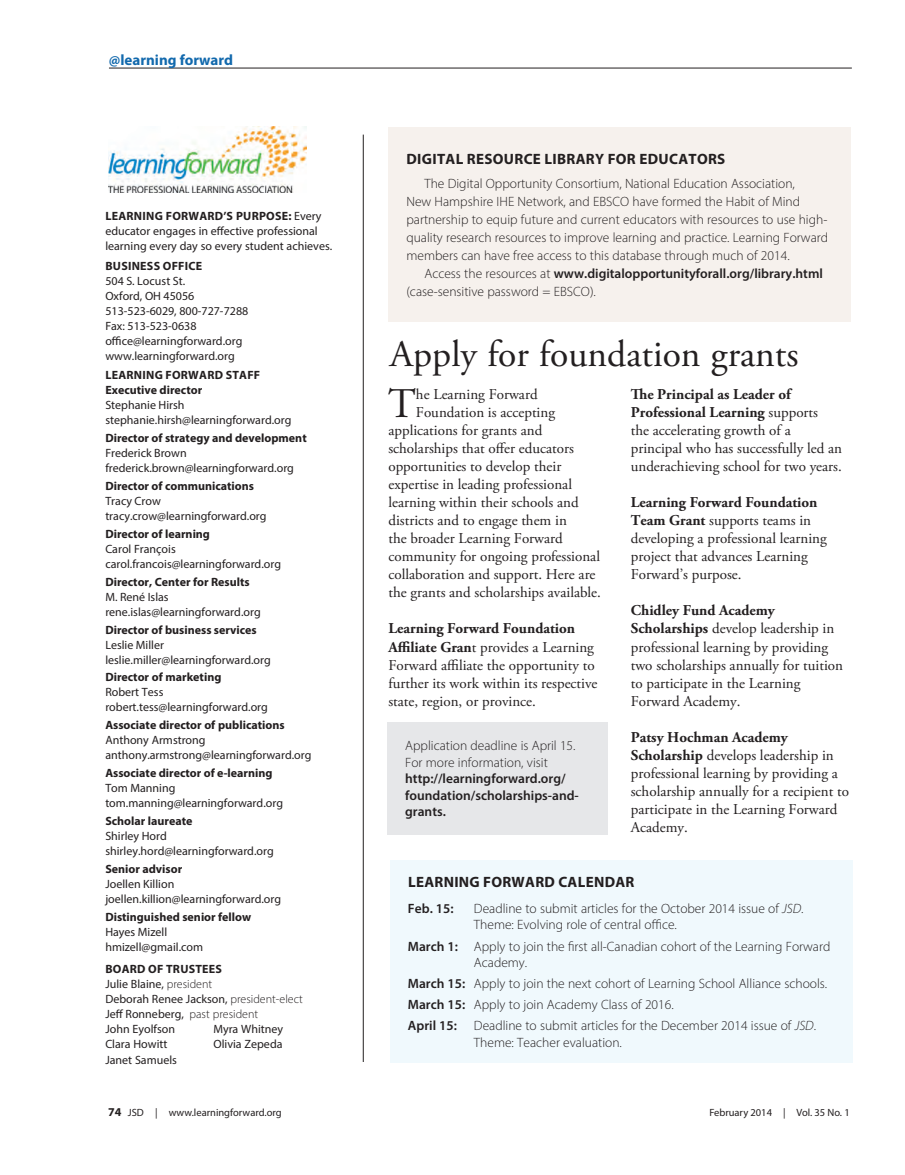
<style>
.page{position:relative;width:905px;height:1175px;background:#fff}
.page>*{position:absolute;margin:0;border:0;box-sizing:border-box;transform-origin:0 0}
.body{font:42.15px "Adobe Garamond Pro";color:#231f20}
.box{font:37.5px "Adobe Garamond Pro";color:#231f20}
.body-2{font:15px/18px "Adobe Garamond Pro";color:#231f20}
.box-2{font:700 15px "Myriad Pro";letter-spacing:.02em;color:#231f20}
.body-3{font:700 15px "Myriad Pro";letter-spacing:.02em;color:#231f20}
.toppers{font:700 15px "Myriad Pro";color:#1269ad}
.box-3{font:300 13.5px/18px "Myriad Pro";color:#231f20}
.box-4{font:600 13.5px/16.5px "Myriad Pro";color:#231f20}
.body-4{font:12px "Myriad Pro";color:#231f20}
.box-5{font:12px/15px "Myriad Pro";color:#231f20}
.body-5{font:700 12px "Myriad Pro";color:#231f20}
.schoolbox{font:12px "Myriad Pro";color:#231f20}
.box-6{font:700 12px "Myriad Pro";color:#231f20}
.schoolbox-2{font:700 12px "Myriad Pro";letter-spacing:.02em;color:#231f20}
.t1{font:10.5px "Myriad Pro";color:#231f20}
.s1{font-weight:700}
.s2{font-weight:300}
.s3{font-weight:600}
.s4{font-style:italic}
</style>
<div class="page">
<img style="left:108px;top:126px;width:198px;height:66px">
<hr style="left:363px;top:135px;width:1px;height:927px;background:#231f20">
<div style="left:390px;top:860px;width:462px;height:202px;background:#f0f9fd"></div>
<div style="left:388px;top:127px;width:462px;height:195px;background:#f6f1ed"></div>
<hr style="left:109px;top:68px;width:742px;height:1px;background:#231f20">
<div style="left:387px;top:722px;width:221px;height:112px;background:#e6e7e9"></div>
<p class="toppers" style="left:109px;top:50px;width:126px">@learning forward</p>
<p class="box-5" style="left:105px;top:208px;width:228px"><span class="s1">LEARNING FORWARD’S PURPOSE:</span> Every educator engages in effective professional learning every day so every student achieves.</p>
<p class="schoolbox-2" style="left:105px;top:258px;width:98px">BUSINESS OFFICE</p>
<p class="body-4" style="left:105px;top:273px;width:81px">504 S. Locust St.</p>
<p class="body-4" style="left:105px;top:288px;width:91px">Oxford, OH 45056</p>
<p class="body-4" style="left:105px;top:303px;width:144px">513-523-6029, 800-727-7288</p>
<p class="body-4" style="left:105px;top:318px;width:93px">Fax: 513-523-0638</p>
<p class="body-4" style="left:105px;top:333px;width:139px">office@learningforward.org</p>
<p class="body-4" style="left:105px;top:348px;width:131px">www.learningforward.org</p>
<p class="schoolbox-2" style="left:105px;top:367px;width:156px">LEARNING FORWARD STAFF</p>
<p class="body-5" style="left:105px;top:382px;width:98px">Executive director</p>
<p class="body-4" style="left:105px;top:398px;width:81px">Stephanie Hirsh</p>
<p class="schoolbox" style="left:105px;top:413px;width:188px">stephanie.hirsh@learningforward.org</p>
<p class="body-5" style="left:105px;top:430px;width:203px">Director of strategy and development</p>
<p class="body-4" style="left:105px;top:446px;width:83px">Frederick Brown</p>
<p class="body-4" style="left:105px;top:461px;width:190px">frederick.brown@learningforward.org</p>
<p class="body-5" style="left:105px;top:478px;width:150px">Director of communications</p>
<p class="body-4" style="left:105px;top:494px;width:57px">Tracy Crow</p>
<p class="body-4" style="left:105px;top:509px;width:163px">tracy.crow@learningforward.org</p>
<p class="body-5" style="left:105px;top:526px;width:106px">Director of learning</p>
<p class="body-4" style="left:105px;top:542px;width:72px">Carol François</p>
<p class="body-4" style="left:105px;top:557px;width:177px">carol.francois@learningforward.org</p>
<p class="body-5" style="left:105px;top:574px;width:146px">Director, Center for Results</p>
<p class="body-4" style="left:105px;top:590px;width:65px">M. René Islas</p>
<p class="body-4" style="left:105px;top:605px;width:157px">rene.islas@learningforward.org</p>
<p class="body-5" style="left:105px;top:622px;width:153px">Director of business services</p>
<p class="body-4" style="left:105px;top:638px;width:60px">Leslie Miller</p>
<p class="schoolbox" style="left:105px;top:653px;width:167px">leslie.miller@learningforward.org</p>
<p class="box-6" style="left:105px;top:669px;width:117px">Director of marketing</p>
<p class="box-5" style="left:105px;top:684px;width:60px">Robert Tess</p>
<p class="box-5" style="left:105px;top:699px;width:164px">robert.tess@learningforward.org</p>
<p class="box-6" style="left:105px;top:717px;width:181px">Associate director of publications</p>
<p class="box-5" style="left:105px;top:732px;width:102px">Anthony Armstrong</p>
<p class="box-5" style="left:105px;top:747px;width:208px">anthony.armstrong@learningforward.org</p>
<p class="body-5" style="left:105px;top:765px;width:169px">Associate director of e-learning</p>
<p class="body-4" style="left:105px;top:780px;width:72px">Tom Manning</p>
<p class="body-4" style="left:105px;top:795px;width:179px">tom.manning@learningforward.org</p>
<p class="body-5" style="left:105px;top:813px;width:89px">Scholar laureate</p>
<p class="body-4" style="left:105px;top:828px;width:63px">Shirley Hord</p>
<p class="body-4" style="left:105px;top:843px;width:170px">shirley.hord@learningforward.org</p>
<p class="body-5" style="left:105px;top:861px;width:78px">Senior advisor</p>
<p class="body-4" style="left:105px;top:876px;width:70px">Joellen Killion</p>
<p class="schoolbox" style="left:105px;top:891px;width:177px">joellen.killion@learningforward.org</p>
<p class="body-5" style="left:105px;top:909px;width:147px">Distinguished senior fellow</p>
<p class="body-4" style="left:105px;top:924px;width:63px">Hayes Mizell</p>
<p class="schoolbox" style="left:105px;top:939px;width:99px">hmizell@gmail.com</p>
<p class="schoolbox-2" style="left:105px;top:961px;width:118px">BOARD OF TRUSTEES</p>
<p class="box-5" style="left:105px;top:976px;width:108px">Julie Blaine, <span class="s2">president</span></p>
<p class="box-5" style="left:105px;top:991px;width:199px">Deborah Renee Jackson, <span class="s2">president-elect</span></p>
<p class="box-5" style="left:105px;top:1006px;width:154px">Jeff Ronneberg, <span class="s2">past president</span></p>
<p class="box-5" style="left:105px;top:1021px;width:71px">John Eyolfson</p>
<p class="box-5" style="left:213px;top:1021px;width:71px">Myra Whitney</p>
<p class="box-5" style="left:105px;top:1036px;width:64px">Clara Howitt</p>
<p class="box-5" style="left:213px;top:1036px;width:71px">Olivia Zepeda</p>
<p class="box-5" style="left:105px;top:1051px;width:73px">Janet Samuels</p>
<p class="box-2" style="left:406px;top:149px;width:320px">DIGITAL RESOURCE LIBRARY FOR EDUCATORS</p>
<p class="box-3" style="left:406px;top:175px;width:423px;text-indent:18px">The Digital Opportunity Consortium, National Education Association,<br>New Hampshire IHE Network, and EBSCO have formed the Habit of Mind partnership to equip future and current educators with resources to use high&shy;quality research resources to improve learning and practice. Learning Forward members can have free access to this database through much of 2014.</p>
<p class="box-3" style="left:406px;top:265px;width:418px;text-indent:18px">Access the resources at <span class="s3">www.digitalopportunityforall.org/library.html </span>(case-sensitive password = EBSCO).</p>
<p class="box" style="left:390px;top:332px;width:410px">Apply for foundation grants</p>
<p class="body" style="left:388px;top:379px;width:29px">T</p>
<p class="body-2" style="left:416px;top:386px;width:123px">he Learning Forward</p>
<p class="body-2" style="left:416px;top:404px;width:141px">Foundation is accepting</p>
<p class="body-2" style="left:388px;top:422px;width:155px">applications for grants and</p>
<p class="body-2" style="left:388px;top:440px;width:187px">scholarships that offer educators</p>
<p class="body-2" style="left:388px;top:458px;width:174px">opportunities to develop their</p>
<p class="body-2" style="left:388px;top:476px;width:185px">expertise in leading professional</p>
<p class="body-2" style="left:388px;top:494px;width:192px">learning within their schools and</p>
<p class="body-2" style="left:388px;top:512px;width:180px">districts and to engage them in</p>
<p class="body-2" style="left:388px;top:530px;width:176px">the broader Learning Forward</p>
<p class="body-2" style="left:388px;top:548px;width:213px">community for ongoing professional</p>
<p class="body-2" style="left:388px;top:566px;width:209px">collaboration and support. Here are</p>
<p class="body-2" style="left:388px;top:584px;width:214px">the grants and scholarships available.</p>
<p class="body-2" style="left:388px;top:620px;width:211px"><span class="s1">Learning Forward Foundation Affiliate Gran</span>t provides a Learning Forward affiliate the opportunity to further its work within its respective state, region, or province.</p>
<p class="box-3" style="left:405px;top:737px;width:172px;line-height:16.5px">Application deadline is April 15.<br>For more information, visit</p>
<p class="box-4" style="left:405px;top:770px;width:175px">http://learningforward.org/ foundation/scholarships-and&shy;grants.</p>
<p class="body-2" style="left:630px;top:386px;width:213px"><span class="s1">The Principal as Leader of<br>Professional Learning</span> supports<br>the accelerating growth of a principal who has successfully led an underachieving school for two years.</p>
<p class="body-2" style="left:630px;top:494px;width:197px"><span class="s1">Learning Forward Foundation<br>Team Grant</span> supports teams in developing a professional learning project that advances Learning<br>Forward’s purpose.</p>
<p class="body-2" style="left:630px;top:602px;width:214px"><span class="s1">Chidley Fund Academy<br>Scholarships</span> develop leadership in professional learning by providing two scholarships annually for tuition to participate in the Learning<br>Forward Academy.</p>
<p class="body-2" style="left:630px;top:728px;width:220px"><span class="s1">Patsy Hochman Academy<br>Scholarship</span> develops leadership in professional learning by providing a scholarship annually for a recipient to participate in the Learning Forward<br>Academy.</p>
<p class="body-3" style="left:408px;top:872px;width:228px">LEARNING FORWARD CALENDAR</p>
<p class="box-4" style="left:408px;top:899px;width:47px">Feb. 15:</p>
<p class="box-3" style="left:474px;top:900px;width:331px;line-height:16.5px">Deadline to submit articles for the October 2014 issue of <span class="s4">JSD</span>.<br>Theme: Evolving role of central office.</p>
<p class="box-3" style="left:474px;top:937px;width:358px;line-height:16.5px;text-indent:-66px"><span class="s3">March 1:</span> Apply to join the first all-Canadian cohort of the Learning Forward<br>Academy.</p>
<p class="box-3" style="left:408px;top:974px;width:421px"><span class="s3">March 15:</span> Apply to join the next cohort of Learning School Alliance schools.</p>
<p class="box-3" style="left:408px;top:995px;width:267px"><span class="s3">March 15:</span> Apply to join Academy Class of 2016.</p>
<p class="box-4" style="left:408px;top:1016px;width:50px">April 15:</p>
<p class="box-3" style="left:474px;top:1017px;width:343px;line-height:16.5px">Deadline to submit articles for the December 2014 issue of <span class="s4">JSD</span>.<br>Theme: Teacher evaluation.</p>
<p class="body-5" style="left:108px;top:1104px;width:15px">74</p>
<p class="t1" style="left:128px;top:1106px;width:155px">JSD | www.learningforward.org</p>
<p class="t1" style="left:709px;top:1106px;width:142px">February 2014 | Vol. 35 No. 1</p>
</div>
